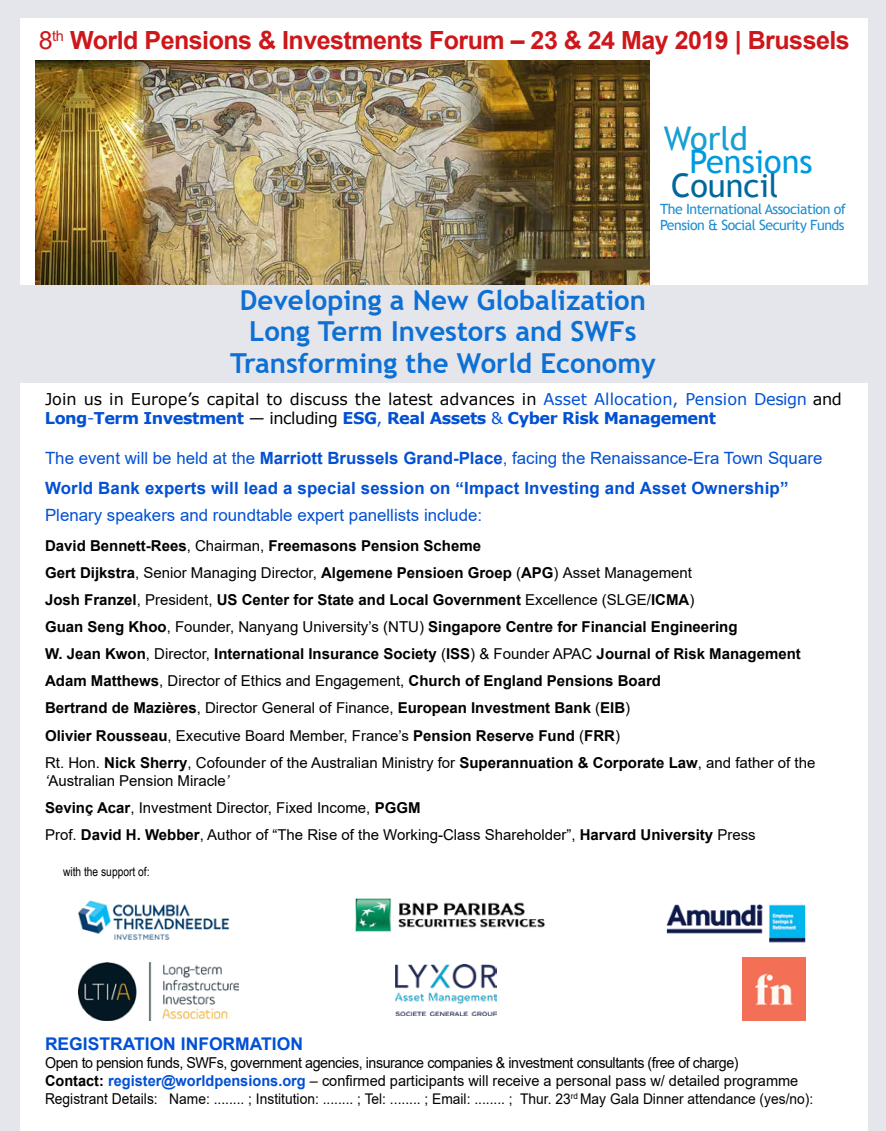
<style>
.page{position:relative;width:886px;height:1131px;background:#fff}
.page>*{position:absolute;margin:0;border:0;box-sizing:border-box;transform-origin:0 0}
.t1{font:32.62px "Trebuchet MS";color:#009ae0}
.t2{font:32.62px "Trebuchet MS";color:#00689c}
.t3{font:32.62px "Trebuchet MS";color:#179ed3}
.t4{font:700 27.5px/31.2px "Trebuchet MS";color:#0d70d4;text-align:center}
.t5{font:700 25px "Arial";letter-spacing:-.02em;color:#cd171a}
.t6{font:700 17.5px "Arial";color:#0250d4}
.t7{font:700 16.88px/29.2px "Arial";letter-spacing:.01em;color:#0250d4}
.t8{font:16.88px "Arial";color:#0250d4}
.t9{font:16.25px/19.5px "Verdana";color:#000}
.t10{font:700 15px/27px "Arial";color:#000}
.t11{font:15px/18px "Arial";letter-spacing:-.03em;color:#000;scale:.95 1}
.t12{font:15px/27.4px "Arial";color:#000}
.t13{font:14.75px "Arial";color:#000;scale:.94 1}
.t14{font:14.12px/15.6px "Trebuchet MS";letter-spacing:-.035em;color:#1d8ece}
.t15{font:12.5px "Arial Narrow";color:#000}
.s1{font-weight:400}
.s2{color:#0250d4}
.s3{font-weight:700;color:#0250d4}
.s4{font-style:italic}
.s5{font-weight:700}
.s6{font-size:15px}
</style>
<div class="page">
<div style="left:0;top:285px;width:886px;height:98px;background:#e5e5ec"></div>
<div style="left:0;top:0;width:886px;height:18px;background:#e5e5ec"></div>
<div style="left:868px;top:0;width:18px;height:1130px;background:#e5e5ec"></div>
<div style="left:0;top:0;width:19px;height:1130px;background:#e5e5ec"></div>
<img style="left:35px;top:60px;width:614px;height:224px">
<img style="left:78px;top:900px;width:151px;height:40px">
<img style="left:355px;top:897px;width:190px;height:35px">
<img style="left:666px;top:904px;width:140px;height:39px">
<img style="left:742px;top:957px;width:63px;height:63px">
<img style="left:79px;top:962px;width:159px;height:58px">
<img style="left:395px;top:964px;width:102px;height:51px">
<h3 class="t5" style="left:39px;top:23px;width:812px"><span class="s1">8</span><sup>th</sup> World Pensions &amp; Investments Forum – 23 &amp; 24 May 2019 | Brussels</h3>
<h1 class="t3" style="left:664px;top:119px;width:86px">World</h1>
<h1 class="t1" style="left:689px;top:142px;width:125px">Pensions</h1>
<h1 class="t2" style="left:671px;top:166px;width:109px">Council</h1>
<p class="t14" style="left:660px;top:202px;width:187px">The International Association of<br>Pension &amp; Social Security Funds</p>
<h2 class="t4" style="left:230px;top:285px;width:427px">Developing a New Globalization<br>Long Term Investors and SWFs<br>Transforming the World Economy</h2>
<p class="t9" style="left:45px;top:388px;width:798px">Join us in Europe’s capital to discuss the latest advances in <span class="s2">Asset Allocation, Pension Design</span> and<br><span class="s3">Long</span><span class="s2">-</span><span class="s3">Term Investment</span> — including <span class="s3">ESG</span><span class="s2">,</span> <span class="s3">Real Assets</span> <span class="s2">&amp;</span> <span class="s3">Cyber Risk Management</span></p>
<p class="t7" style="left:45px;top:444px;width:779px"><span class="s1">The event will be held at the</span> Marriott Brussels Grand-Place<span class="s1">, facing the Renaissance-Era Town Square<br></span>World Bank experts will lead a special session on “Impact Investing and Asset Ownership”</p>
<p class="t8" style="left:45px;top:503px;width:439px">Plenary speakers and roundtable expert panellists include:</p>
<p class="t10" style="left:45px;top:532px;width:772px">David Bennett-Rees<span class="s1">, Chairman,</span> Freemasons Pension Scheme<br>Gert Dijkstra<span class="s1">, Senior Managing Director,</span> Algemene Pensioen Groep <span class="s1">(</span>APG<span class="s1">) Asset Management<br></span>Josh Franzel<span class="s1">, President,</span> US Center for State and Local Government <span class="s1">Excellence (SLGE/</span>ICMA<span class="s1">)<br></span>Guan Seng Khoo<span class="s1">, Founder, Nanyang University’s (NTU)</span> Singapore Centre for Financial Engineering<br>W. Jean Kwon<span class="s1">, Director,</span> International Insurance Society <span class="s1">(</span>ISS<span class="s1">) &amp; Founder APAC</span> Journal of Risk Management Adam Matthews<span class="s1">, Director of Ethics and Engagement,</span> Church of England Pensions Board<br>Bertrand de Mazières<span class="s1">, Director General of Finance,</span> European Investment Bank <span class="s1">(</span>EIB<span class="s1">)<br></span>Olivier Rousseau<span class="s1">, Executive Board Member, France’s</span> Pension Reserve Fund <span class="s1">(</span>FRR<span class="s1">)<br>Rt. Hon.</span> Nick Sherry<span class="s1">, Cofounder of the Australian Ministry for</span> Superannuation &amp; Corporate Law<span class="s1">, and father of the</span></p>
<p class="t12" style="left:45px;top:766px;width:712px"><span class="s4">‘</span>Australian Pension Miracle<span class="s4">’<br></span><span class="s5">Sevinç Acar</span>, Investment Director, Fixed Income, <span class="s5">PGGM<br></span>Prof. <span class="s5">David H. Webber</span>, Author of “The Rise of the Working-Class Shareholder”, <span class="s5">Harvard University</span> Press</p>
<p class="t15" style="left:63px;top:862px;width:88px">with the support of:</p>
<p class="t6" style="left:45px;top:1031px;width:259px">REGISTRATION INFORMATION</p>
<p class="t11" style="left:45px;top:1053px;width:794px">Open to pension funds, SWFs, government agencies, insurance companies &amp; investment consultants (free of charge)<br><span class="s5">Contact:</span> <span class="s3">register@worldpensions.org</span> – confirmed participants will receive a personal pass w/ detailed programme</p>
<p class="t13" style="left:45px;top:1088px;width:819px"><span class="s6">Registrant Details:</span> Name: ........ ; Institution: ........ ; Tel: ........ ; Email: ........ ; Thur. 23<sup>rd</sup> May Gala Dinner attendance (yes/no):</p>
</div>
